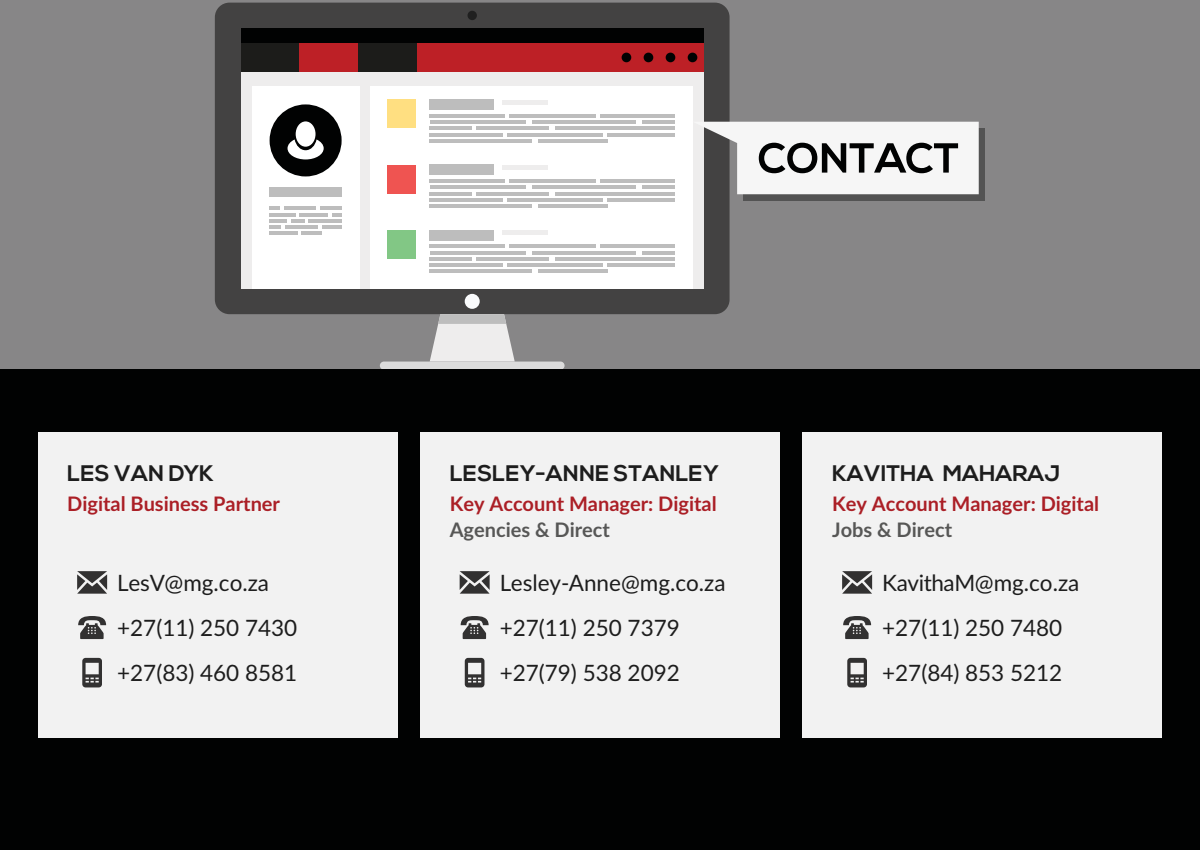
<style>
.page{position:relative;width:1200px;height:850px;background:#fff}
.page>*{position:absolute;margin:0;border:0;box-sizing:border-box;transform-origin:0 0}
.t1{font:22.5px/45px "Lato";color:#1d1d1d}
.t2{font:700 22.5px "Nexa";color:#1d1d1d}
.t3{font:700 20px "Lato";color:#ab1f26}
.t4{font:700 20px "Lato";color:#575756}
</style>
<div class="page">
<div style="left:0;top:0;width:1200px;height:514px;background:#878687"></div>
<div style="left:215px;top:3px;width:515px;height:311px;background:#434242;border-radius:15px"></div>
<div style="left:241px;top:28px;width:463px;height:261px;background:#eeeded"></div>
<div style="left:468px;top:11px;width:9px;height:9px;background:#202020;border-radius:50%"></div>
<div style="left:465px;top:294px;width:15px;height:15px;background:#fafbfc;border-radius:50%"></div>
<div style="left:380px;top:362px;width:185px;height:8px;background:#dcdcdc;border-radius:4px"></div>
<svg style="left:430px;top:314px;width:85px;height:48px"></svg>
<div style="left:241px;top:28px;width:463px;height:15px;background:#010202"></div>
<div style="left:241px;top:43px;width:463px;height:29px;background:#bd2026"></div>
<div style="left:688px;top:53px;width:9px;height:9px;background:#010202;border-radius:50%"></div>
<div style="left:666px;top:53px;width:9px;height:9px;background:#010202;border-radius:50%"></div>
<div style="left:644px;top:53px;width:9px;height:9px;background:#010202;border-radius:50%"></div>
<div style="left:622px;top:53px;width:9px;height:9px;background:#010202;border-radius:50%"></div>
<div style="left:241px;top:43px;width:59px;height:29px;background:#1c1c1a"></div>
<div style="left:358px;top:43px;width:59px;height:29px;background:#1c1c1a"></div>
<div style="left:252px;top:86px;width:107px;height:203px;background:#fff"></div>
<div style="left:370px;top:86px;width:323px;height:203px;background:#fff"></div>
<div style="left:270px;top:104px;width:72px;height:72px;background:#010202;border-radius:50%"></div>
<div style="left:296px;top:121px;width:20px;height:26px;background:#fff;border-radius:50%"></div>
<svg style="left:288px;top:139px;width:36px;height:20px"></svg>
<hr style="left:430px;top:114px;width:75px;height:3px;background:#bdbdbd">
<hr style="left:510px;top:114px;width:86px;height:3px;background:#bdbdbd">
<hr style="left:601px;top:114px;width:74px;height:3px;background:#bdbdbd">
<hr style="left:430px;top:121px;width:96px;height:3px;background:#bdbdbd">
<hr style="left:532px;top:121px;width:103px;height:3px;background:#bdbdbd">
<hr style="left:642px;top:121px;width:33px;height:3px;background:#bdbdbd">
<hr style="left:430px;top:127px;width:42px;height:3px;background:#bdbdbd">
<hr style="left:476px;top:127px;width:73px;height:3px;background:#bdbdbd">
<hr style="left:556px;top:127px;width:119px;height:3px;background:#bdbdbd">
<hr style="left:430px;top:133px;width:73px;height:3px;background:#bdbdbd">
<hr style="left:507px;top:133px;width:96px;height:3px;background:#bdbdbd">
<hr style="left:607px;top:133px;width:68px;height:3px;background:#bdbdbd">
<hr style="left:430px;top:139px;width:102px;height:3px;background:#bdbdbd">
<hr style="left:539px;top:139px;width:69px;height:3px;background:#bdbdbd">
<div style="left:388px;top:100px;width:28px;height:28px;background:#ffdf81"></div>
<div style="left:430px;top:100px;width:64px;height:10px;background:#bdbdbd"></div>
<hr style="left:502px;top:100px;width:45px;height:4px;background:#eeeded">
<hr style="left:430px;top:180px;width:75px;height:3px;background:#bdbdbd">
<hr style="left:510px;top:180px;width:86px;height:3px;background:#bdbdbd">
<hr style="left:601px;top:180px;width:74px;height:3px;background:#bdbdbd">
<hr style="left:430px;top:186px;width:96px;height:3px;background:#bdbdbd">
<hr style="left:532px;top:186px;width:103px;height:3px;background:#bdbdbd">
<hr style="left:642px;top:186px;width:33px;height:3px;background:#bdbdbd">
<hr style="left:430px;top:192px;width:42px;height:3px;background:#bdbdbd">
<hr style="left:476px;top:192px;width:73px;height:3px;background:#bdbdbd">
<hr style="left:556px;top:192px;width:119px;height:3px;background:#bdbdbd">
<hr style="left:430px;top:198px;width:73px;height:3px;background:#bdbdbd">
<hr style="left:507px;top:198px;width:96px;height:3px;background:#bdbdbd">
<hr style="left:607px;top:198px;width:68px;height:3px;background:#bdbdbd">
<hr style="left:430px;top:204px;width:102px;height:3px;background:#bdbdbd">
<hr style="left:539px;top:204px;width:69px;height:3px;background:#bdbdbd">
<div style="left:388px;top:165px;width:28px;height:29px;background:#ef5451"></div>
<div style="left:430px;top:165px;width:64px;height:10px;background:#bdbdbd"></div>
<div style="left:502px;top:165px;width:45px;height:5px;background:#eeeded"></div>
<hr style="left:430px;top:245px;width:75px;height:3px;background:#bdbdbd">
<hr style="left:510px;top:245px;width:86px;height:3px;background:#bdbdbd">
<hr style="left:601px;top:245px;width:74px;height:3px;background:#bdbdbd">
<hr style="left:430px;top:251px;width:96px;height:3px;background:#bdbdbd">
<hr style="left:532px;top:251px;width:103px;height:3px;background:#bdbdbd">
<hr style="left:642px;top:251px;width:33px;height:3px;background:#bdbdbd">
<hr style="left:430px;top:257px;width:42px;height:3px;background:#bdbdbd">
<hr style="left:476px;top:257px;width:73px;height:3px;background:#bdbdbd">
<hr style="left:556px;top:257px;width:119px;height:3px;background:#bdbdbd">
<hr style="left:430px;top:263px;width:73px;height:4px;background:#bdbdbd">
<hr style="left:507px;top:263px;width:96px;height:4px;background:#bdbdbd">
<hr style="left:607px;top:263px;width:68px;height:4px;background:#bdbdbd">
<hr style="left:430px;top:270px;width:102px;height:3px;background:#bdbdbd">
<hr style="left:539px;top:270px;width:69px;height:3px;background:#bdbdbd">
<div style="left:388px;top:230px;width:28px;height:29px;background:#82c785"></div>
<div style="left:430px;top:230px;width:64px;height:10px;background:#bdbdbd"></div>
<div style="left:502px;top:230px;width:45px;height:5px;background:#eeeded"></div>
<div style="left:270px;top:187px;width:72px;height:10px;background:#bdbdbd"></div>
<svg style="left:270px;top:207px;width:10px;height:3px"></svg>
<hr style="left:284px;top:207px;width:32px;height:3px;background:#bdbdbd">
<hr style="left:320px;top:207px;width:22px;height:3px;background:#bdbdbd">
<hr style="left:270px;top:213px;width:26px;height:3px;background:#bdbdbd">
<hr style="left:300px;top:213px;width:28px;height:3px;background:#bdbdbd">
<svg style="left:332px;top:213px;width:10px;height:3px"></svg>
<hr style="left:270px;top:219px;width:17px;height:3px;background:#bdbdbd">
<hr style="left:291px;top:219px;width:14px;height:3px;background:#bdbdbd">
<hr style="left:308px;top:219px;width:34px;height:3px;background:#bdbdbd">
<svg style="left:270px;top:225px;width:11px;height:3px"></svg>
<hr style="left:285px;top:225px;width:33px;height:3px;background:#bdbdbd">
<hr style="left:322px;top:225px;width:20px;height:3px;background:#bdbdbd">
<hr style="left:270px;top:232px;width:28px;height:3px;background:#bdbdbd">
<hr style="left:302px;top:232px;width:20px;height:3px;background:#bdbdbd">
<div style="left:744px;top:128px;width:241px;height:73px;background:#535353"></div>
<svg style="left:704px;top:122px;width:275px;height:72px"></svg>
<div style="left:0;top:370px;width:1200px;height:480px;background:#010202"></div>
<div style="left:38px;top:432px;width:360px;height:305px;background:#f2f2f2"></div>
<svg style="left:78px;top:616px;width:28px;height:23px"></svg>
<svg style="left:82px;top:658px;width:20px;height:29px"></svg>
<svg style="left:77px;top:571px;width:31px;height:23px"></svg>
<div style="left:420px;top:432px;width:360px;height:305px;background:#f2f2f2"></div>
<svg style="left:461px;top:616px;width:28px;height:23px"></svg>
<svg style="left:465px;top:658px;width:20px;height:29px"></svg>
<svg style="left:460px;top:571px;width:30px;height:23px"></svg>
<div style="left:802px;top:432px;width:360px;height:305px;background:#f2f2f2"></div>
<svg style="left:843px;top:616px;width:28px;height:23px"></svg>
<svg style="left:847px;top:658px;width:20px;height:29px"></svg>
<svg style="left:842px;top:571px;width:30px;height:23px"></svg>
<p class="t2" style="left:67px;top:466px;width:148px">LES VAN DYK</p>
<p class="t3" style="left:67px;top:497px;width:214px">Digital Business Partner</p>
<p class="t1" style="left:117px;top:562px;width:182px">LesV@mg.co.za +27(11) 250 7430 +27(83) 460 8581</p>
<p class="t2" style="left:450px;top:466px;width:271px">LESLEY-ANNE STANLEY</p>
<p class="t3" style="left:450px;top:497px;width:268px">Key Account Manager: Digital</p>
<p class="t2" style="left:832px;top:466px;width:230px">KAVITHA MAHARAJ</p>
<p class="t3" style="left:832px;top:497px;width:268px">Key Account Manager: Digital</p>
<p class="t4" style="left:450px;top:523px;width:162px">Agencies &amp; Direct</p>
<p class="t4" style="left:832px;top:523px;width:121px">Jobs &amp; Direct</p>
<p class="t1" style="left:882px;top:562px;width:199px">KavithaM@mg.co.za +27(11) 250 7480 +27(84) 853 5212</p>
<p class="t1" style="left:500px;top:562px;width:227px">Lesley-Anne@mg.co.za +27(11) 250 7379 +27(79) 538 2092</p>
</div>
